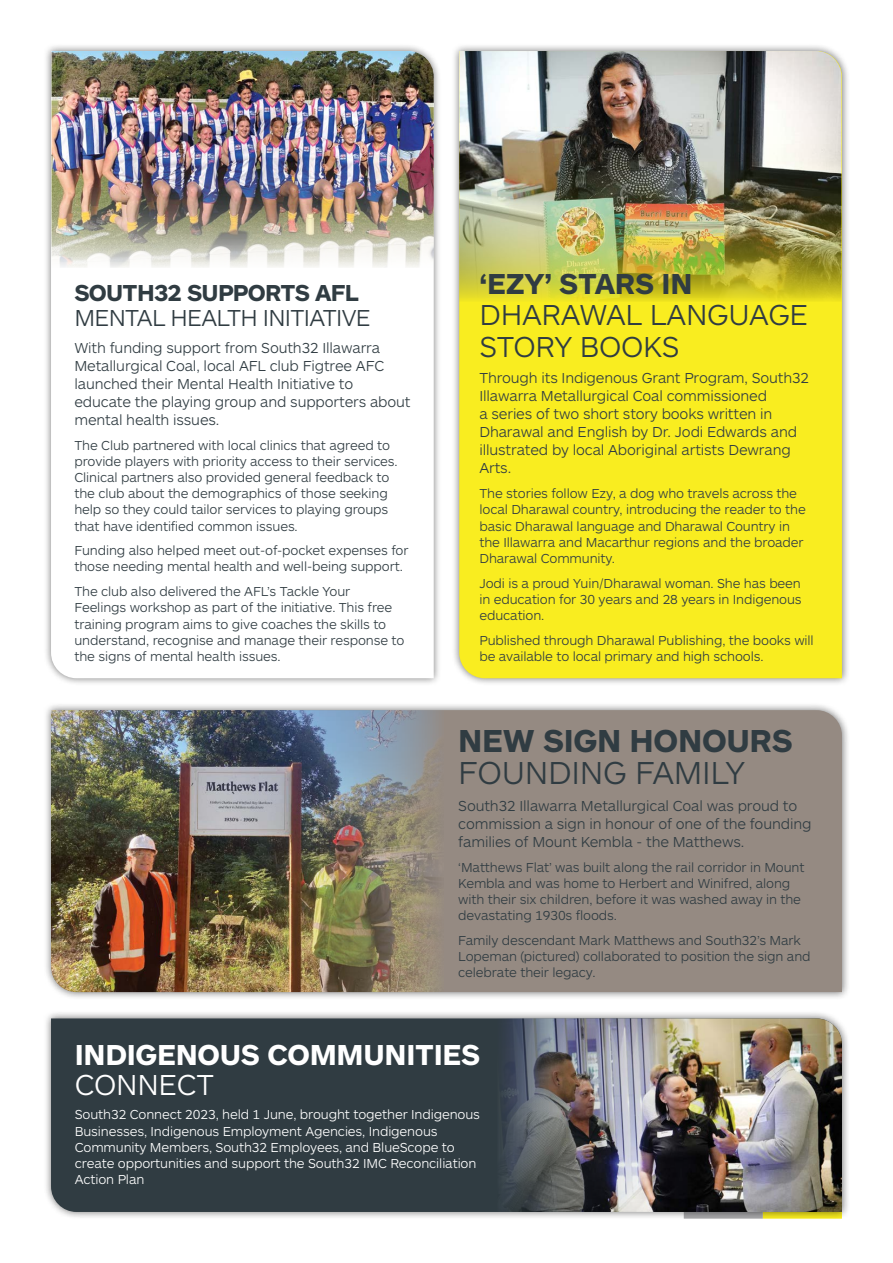
<style>
.page{position:relative;width:893px;height:1263px;background:#fff}
.page>*{position:absolute;margin:0;border:0;box-sizing:border-box;transform-origin:0 0}
.t1{font:700 33px "ARS Maquette";letter-spacing:-.01em;color:#303c42}
.t2{font:300 33px "ARS Maquette";letter-spacing:-.01em;color:#303c42}
.t3{font:300 30px/31.5px "ARS Maquette";letter-spacing:-.01em;color:#303c42}
.t4{font:700 30px "ARS Maquette";letter-spacing:-.01em;color:#fff}
.t5{font:700 30px "ARS Maquette";letter-spacing:-.01em;color:#303c42}
.t6{font:300 30px "ARS Maquette";letter-spacing:-.01em;color:#fff}
.t7{font:300 24px "ARS Maquette";letter-spacing:-.03em;color:#303c42}
.t8{font:700 24px "ARS Maquette";letter-spacing:-.03em;color:#303c42}
.t9{font:300 15px/18px "ARS Maquette";letter-spacing:-.01em;color:#303c42}
.t10{font:300 13.5px/16.2px "ARS Maquette";letter-spacing:-.01em;color:#303c42}
.t11{font:300 13.5px/16.2px "ARS Maquette";letter-spacing:-.01em;color:#fff}
</style>
<div class="page">
<div style="left:43px;top:43px;width:399px;height:644px;background:#000;opacity:.55"></div>
<svg style="left:51px;top:51px;width:383px;height:627px"></svg>
<div style="left:43px;top:1010px;width:807px;height:210px;background:#000;opacity:.55"></div>
<div style="left:51px;top:1018px;width:446px;height:194px;background:#303c42"></div>
<img style="left:497px;top:1018px;width:345px;height:194px">
<div style="left:43px;top:702px;width:807px;height:298px;background:#000;opacity:.55"></div>
<div style="left:443px;top:710px;width:399px;height:282px;background:#958a82"></div>
<img style="left:51px;top:710px;width:392px;height:282px">
<div style="left:451px;top:43px;width:399px;height:644px;background:#000;opacity:.55"></div>
<div style="left:459px;top:51px;width:383px;height:627px;background:#f9ed20"></div>
<img style="left:459px;top:51px;width:382px;height:251px">
<img style="left:52px;top:51px;width:382px;height:217px">
<h3 class="t8" style="left:74px;top:277px;width:286px">SOUTH32 SUPPORTS AFL</h3>
<h3 class="t7" style="left:74px;top:303px;width:298px">MENTAL HEALTH INITIATIVE</h3>
<p class="t9" style="left:74px;top:338px;width:338px">With funding support from South32 Illawarra Metallurgical Coal, local AFL club Figtree AFC launched their Mental Health Initiative to educate the playing group and supporters about mental health issues.</p>
<p class="t10" style="left:74px;top:436px;width:325px">The Club partnered with local clinics that agreed to provide players with priority access to their services.<br>Clinical partners also provided general feedback to the club about the demographics of those seeking help so they could tailor services to playing groups that have identified common issues.</p>
<p class="t10" style="left:74px;top:542px;width:336px">Funding also helped meet out-of-pocket expenses for those needing mental health and well-being support.</p>
<p class="t10" style="left:74px;top:583px;width:332px">The club also delivered the AFL’s Tackle Your Feelings workshop as part of the initiative. This free training program aims to give coaches the skills to understand, recognise and manage their response to the signs of mental health issues.</p>
<h2 class="t5" style="left:479px;top:264px;width:215px">‘EZY’ STARS IN</h2>
<h2 class="t3" style="left:479px;top:298px;width:330px">DHARAWAL LANGUAGE<br>STORY BOOKS</h2>
<p class="t9" style="left:479px;top:368px;width:331px">Through its Indigenous Grant Program, South32<br>Illawarra Metallurgical Coal commissioned<br>a series of two short story books written in Dharawal and English by Dr. Jodi Edwards and illustrated by local Aboriginal artists Dewrang Arts.</p>
<p class="t10" style="left:479px;top:485px;width:328px">The stories follow Ezy, a dog who travels across the local Dharawal country, introducing the reader to the basic Dharawal language and Dharawal Country in the Illawarra and Macarthur regions and the broader Dharawal Community.</p>
<p class="t10" style="left:479px;top:574px;width:324px;text-align:justify">Jodi is a proud Yuin/Dharawal woman. She has been in education for 30 years and 28 years in Indigenous education.</p>
<p class="t10" style="left:479px;top:631px;width:336px">Published through Dharawal Publishing, the books will be available to local primary and high schools.</p>
<h1 class="t1" style="left:458px;top:719px;width:336px">NEW SIGN HONOURS</h1>
<h1 class="t2" style="left:458px;top:752px;width:288px">FOUNDING FAMILY</h1>
<p class="t9" style="left:458px;top:796px;width:355px">South32 Illawarra Metallurgical Coal was proud to commission a sign in honour of one of the founding families of Mount Kembla - the Matthews.</p>
<p class="t10" style="left:458px;top:858px;width:348px">‘Matthews Flat’ was built along the rail corridor in Mount Kembla and was home to Herbert and Winifred, along with their six children, before it was washed away in the devastating 1930s floods.</p>
<p class="t10" style="left:458px;top:931px;width:354px">Family descendant Mark Matthews and South32’s Mark<br>Lopeman (pictured) collaborated to position the sign and celebrate their legacy.</p>
<h2 class="t4" style="left:75px;top:1034px;width:407px">INDIGENOUS COMMUNITIES</h2>
<h2 class="t6" style="left:75px;top:1065px;width:141px">CONNECT</h2>
<p class="t11" style="left:75px;top:1106px;width:407px">South32 Connect 2023, held 1 June, brought together Indigenous Businesses, Indigenous Employment Agencies, Indigenous Community Members, South32 Employees, and BlueScope to create opportunities and support the South32 IMC Reconciliation Action Plan</p>
</div>
